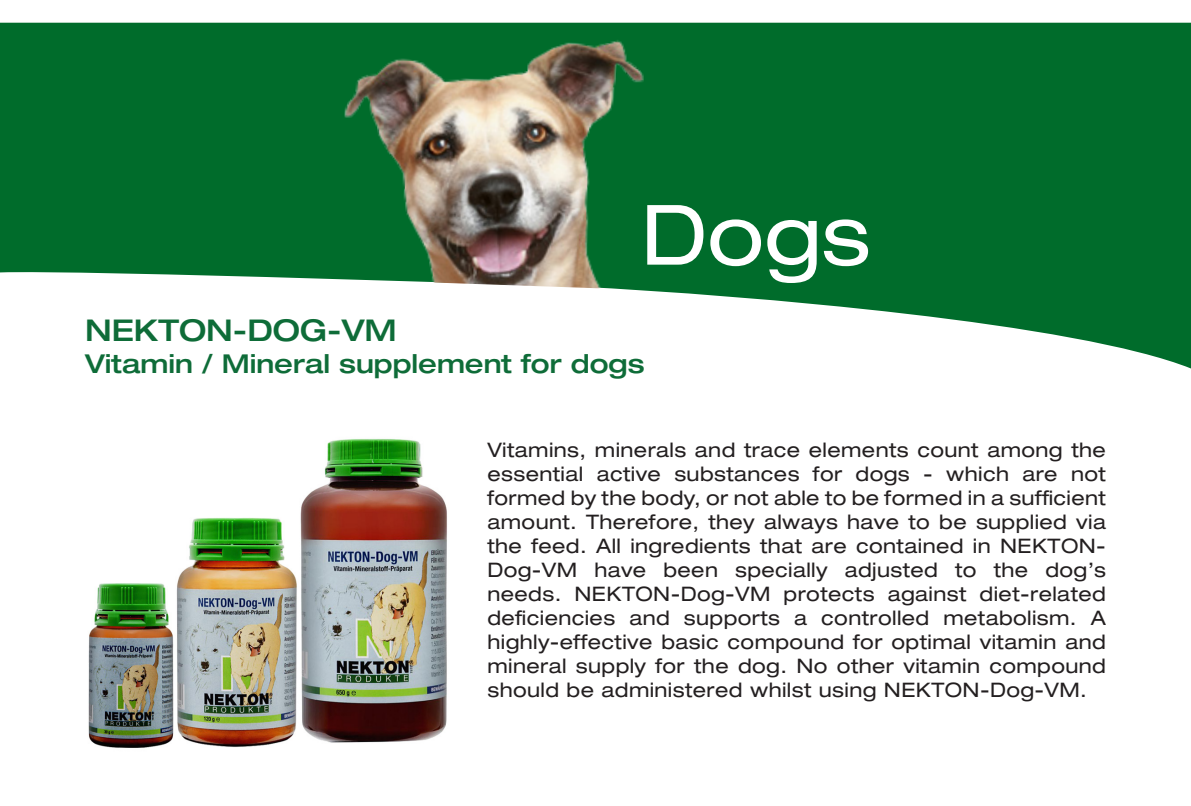
<style>
.page{position:relative;width:1191px;height:806px;background:#fff}
.page>*{position:absolute;margin:0;border:0;box-sizing:border-box;transform-origin:0 0}
.t1{font:expanded 83.2px "Helvetica Neue";color:#fff}
.t2{font:500 expanded 30px "Helvetica Neue";color:#0e6c38}
.t3{font:500 expanded 26px "Helvetica Neue";color:#0e6c38}
.t4{font:expanded 20px/24px "Helvetica Neue";letter-spacing:.02em;color:#231f20;text-align:justify}
</style>
<div class="page">
<svg style="left:0;top:23px;width:1191px;height:345px;fill:#006c2b"></svg>
<img style="left:250px;top:22px;width:489px;height:271px">
<img style="left:88px;top:438px;width:359px;height:310px">
<h1 class="t1" style="left:641px;top:184px;width:231px">Dogs</h1>
<h2 class="t2" style="left:85px;top:312px;width:313px">NEKTON-DOG-VM</h2>
<h3 class="t3" style="left:85px;top:347px;width:561px">Vitamin / Mineral supplement for dogs</h3>
<p class="t4" style="left:487px;top:437px;width:620px">Vitamins, minerals and trace elements count among the essential active substances for dogs - which are not formed by the body, or not able to be formed in a sufficient amount. Therefore, they always have to be supplied via the feed. All ingredients that are contained in NEKTON-Dog-VM have been specially adjusted to the dog’s needs. NEKTON-Dog-VM protects against diet-related deficiencies and supports a controlled metabolism. A highly-effective basic compound for optimal vitamin and mineral supply for the dog. No other vitamin compound should be administered whilst using NEKTON-Dog-VM.</p>
</div>
